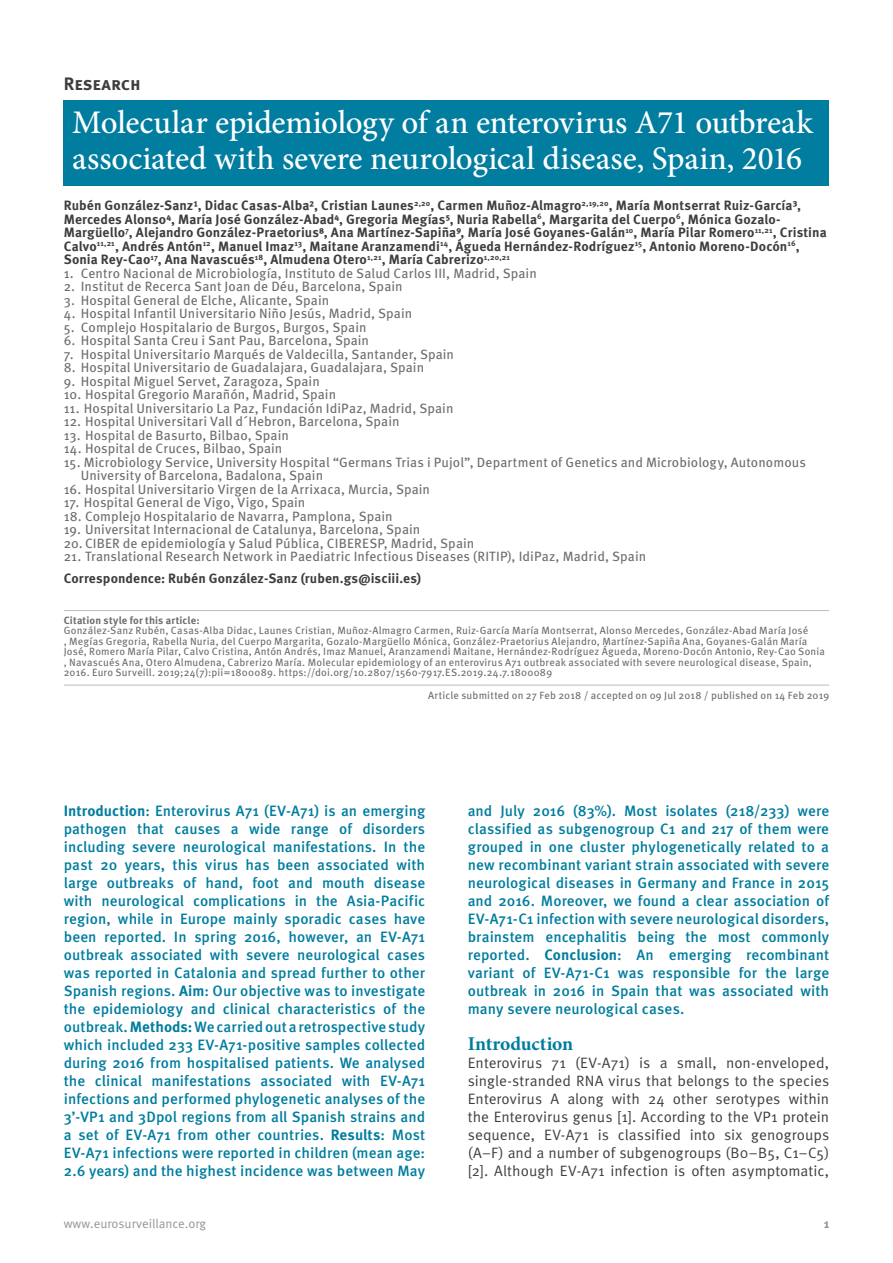
<style>
.page{position:relative;width:893px;height:1263px;background:#fff}
.page>*{position:absolute;margin:0;border:0;box-sizing:border-box;transform-origin:0 0}
.t1{font:500 33px/36px "Minion Pro";letter-spacing:-.01em;color:#fff}
.t2{font:700 19.5px "Minion Pro";letter-spacing:-.005em;color:#007d9f}
.t3{font:700 18px "Meta Pro";letter-spacing:-.005em;color:#3e3e3f}
.t4{font:500 15px/18px "Meta Pro";letter-spacing:.005em;color:#007d9f;text-align:justify}
.t5{font:15px/18px "Meta Pro";letter-spacing:.005em;color:#3e3e3f;text-align:justify}
.t6{font:13.5px/13.5px "Meta Pro";letter-spacing:.005em;color:#6c6d70}
.t7{font:700 13.5px/13.5px "Meta Pro";letter-spacing:.005em;color:#3e3e3f}
.t8{font:12.75px "Meta Pro";color:#939598}
.t9{font:700 12.75px "Meta Pro";color:#939598}
.t10{font:10.5px/10.5px "Meta Pro";letter-spacing:.02em;color:#6c6d70}
.t11{font:700 10.5px "Meta Pro";letter-spacing:.015em;color:#6c6d70}
.s1{font-weight:700}
</style>
<div class="page">
<hr style="left:64px;top:610px;width:765px;height:1px;background:#bcbdc0">
<hr style="left:64px;top:685px;width:765px;height:1px;background:#bcbdc0">
<div style="left:64px;top:100px;width:765px;height:86px;background:#007d9f"></div>
<p class="t3" style="left:64px;top:72px;width:79px">Research</p>
<h1 class="t1" style="left:72px;top:104px;width:742px">Molecular epidemiology of an enterovirus A71 outbreak associated with severe neurological disease, Spain, 2016</h1>
<p class="t7" style="left:64px;top:199px;width:764px">Rubén González-Sanz¹, Didac Casas-Alba², Cristian Launes<sup>2,20</sup>, Carmen Muñoz-Almagro<sup>2,19,20</sup>, María Montserrat Ruiz-García³, Mercedes Alonso⁴, María José González-Abad⁴, Gregoria Megías⁵, Nuria Rabella<sup>6</sup>, Margarita del Cuerpo<sup>6</sup>, Mónica Gozalo-Margüello<sup>7</sup>, Alejandro González-Praetorius⁸, Ana Martínez-Sapiña⁹, María José Goyanes-Galán<sup>10</sup>, María Pilar Romero<sup>11,21</sup>, Cristina Calvo<sup>11,21</sup>, Andrés Antón<sup>12</sup>, Manuel Imaz<sup>13</sup>, Maitane Aranzamendi<sup>14</sup>, Águeda Hernández-Rodríguez<sup>15</sup>, Antonio Moreno-Docón<sup>16</sup>, Sonia Rey-Cao<sup>17</sup>, Ana Navascués<sup>18</sup>, Almudena Otero<sup>1,21</sup>, María Cabrerizo<sup>1,20,21</sup></p>
<p class="t6" style="left:64px;top:267px;width:475px">1. Centro Nacional de Microbiología, Instituto de Salud Carlos III, Madrid, Spain</p>
<p class="t6" style="left:64px;top:280px;width:340px">2. Institut de Recerca Sant Joan de Déu, Barcelona, Spain</p>
<p class="t6" style="left:64px;top:294px;width:267px">3. Hospital General de Elche, Alicante, Spain</p>
<p class="t6" style="left:64px;top:307px;width:350px">4. Hospital Infantil Universitario Niño Jesús, Madrid, Spain</p>
<p class="t6" style="left:64px;top:321px;width:304px">5. Complejo Hospitalario de Burgos, Burgos, Spain</p>
<p class="t6" style="left:64px;top:334px;width:307px">6. Hospital Santa Creu i Sant Pau, Barcelona, Spain</p>
<p class="t6" style="left:64px;top:348px;width:392px">7. Hospital Universitario Marqués de Valdecilla, Santander, Spain</p>
<p class="t6" style="left:64px;top:361px;width:362px">8. Hospital Universitario de Guadalajara, Guadalajara, Spain</p>
<p class="t6" style="left:64px;top:375px;width:258px">9. Hospital Miguel Servet, Zaragoza, Spain</p>
<p class="t6" style="left:64px;top:388px;width:274px">10. Hospital Gregorio Marañón, Madrid, Spain</p>
<p class="t6" style="left:64px;top:402px;width:391px">11. Hospital Universitario La Paz, Fundación IdiPaz, Madrid, Spain</p>
<p class="t6" style="left:64px;top:415px;width:337px">12. Hospital Universitari Vall d´Hebron, Barcelona, Spain</p>
<p class="t6" style="left:64px;top:429px;width:227px">13. Hospital de Basurto, Bilbao, Spain</p>
<p class="t6" style="left:64px;top:442px;width:220px">14. Hospital de Cruces, Bilbao, Spain</p>
<p class="t6" style="left:81px;top:456px;width:727px;text-indent:-17px">15. Microbiology Service, University Hospital “Germans Trias i Pujol”, Department of Genetics and Microbiology, Autonomous<br>University of Barcelona, Badalona, Spain</p>
<p class="t6" style="left:64px;top:483px;width:368px">16. Hospital Universitario Virgen de la Arrixaca, Murcia, Spain</p>
<p class="t6" style="left:64px;top:496px;width:243px">17. Hospital General de Vigo, Vigo, Spain</p>
<p class="t6" style="left:64px;top:510px;width:330px">18. Complejo Hospitalario de Navarra, Pamplona, Spain</p>
<p class="t6" style="left:64px;top:523px;width:358px">19. Universitat Internacional de Catalunya, Barcelona, Spain</p>
<p class="t6" style="left:64px;top:537px;width:412px">20. CIBER de epidemiología y Salud Pública, CIBERESP, Madrid, Spain</p>
<p class="t6" style="left:64px;top:550px;width:584px">21. Translational Research Network in Paediatric Infectious Diseases (RITIP), IdiPaz, Madrid, Spain</p>
<p class="t7" style="left:64px;top:572px;width:359px">Correspondence: Rubén González-Sanz (ruben.gs@isciii.es)</p>
<p class="t11" style="left:64px;top:613px;width:137px">Citation style for this article:</p>
<p class="t10" style="left:64px;top:626px;width:763px">González-Sanz Rubén, Casas-Alba Didac, Launes Cristian, Muñoz-Almagro Carmen, Ruiz-García María Montserrat, Alonso Mercedes, González-Abad María José<br>, Megías Gregoria, Rabella Nuria, del Cuerpo Margarita, Gozalo-Margüello Mónica, González-Praetorius Alejandro, Martínez-Sapiña Ana, Goyanes-Galán María José, Romero María Pilar, Calvo Cristina, Antón Andrés, Imaz Manuel, Aranzamendi Maitane, Hernández-Rodríguez Águeda, Moreno-Docón Antonio, Rey-Cao Sonia , Navascués Ana, Otero Almudena, Cabrerizo María. Molecular epidemiology of an enterovirus A71 outbreak associated with severe neurological disease, Spain, 2016. Euro Surveill. 2019;24(7):pii=1800089. https://doi.org/10.2807/1560-7917.ES.2019.24.7.1800089</p>
<p class="t10" style="left:428px;top:691px;width:402px">Article submitted on 27 Feb 2018 / accepted on 09 Jul 2018 / published on 14 Feb 2019</p>
<p class="t4" style="left:64px;top:802px;width:363px"><span class="s1">Introduction</span>: Enterovirus A71 (EV-A71) is an emerging pathogen that causes a wide range of disorders including severe neurological manifestations. In the past 20 years, this virus has been associated with large outbreaks of hand, foot and mouth disease with neurological complications in the Asia-Pacific region, while in Europe mainly sporadic cases have been reported. In spring 2016, however, an EV-A71 outbreak associated with severe neurological cases was reported in Catalonia and spread further to other Spanish regions. <span class="s1">Aim</span>: Our objective was to investigate the epidemiology and clinical characteristics of the outbreak. <span class="s1">Methods:</span> We carried out a retrospective study which included 233 EV-A71-positive samples collected during 2016 from hospitalised patients. We analysed the clinical manifestations associated with EV-A71 infections and performed phylogenetic analyses of the 3’-VP1 and 3Dpol regions from all Spanish strains and a set of EV-A71 from other countries. <span class="s1">Results</span>: Most EV-A71 infections were reported in children (mean age:<br>2.6 years) and the highest incidence was between May</p>
<p class="t4" style="left:468px;top:802px;width:363px">and July 2016 (83%). Most isolates (218/233) were classified as subgenogroup C1 and 217 of them were grouped in one cluster phylogenetically related to a new recombinant variant strain associated with severe neurological diseases in Germany and France in 2015 and 2016. Moreover, we found a clear association of EV-A71-C1 infection with severe neurological disorders, brainstem encephalitis being the most commonly reported. <span class="s1">Conclusion</span>: An emerging recombinant variant of EV-A71-C1 was responsible for the large outbreak in 2016 in Spain that was associated with many severe neurological cases.</p>
<h2 class="t2" style="left:468px;top:1030px;width:107px">Introduction</h2>
<p class="t5" style="left:468px;top:1054px;width:363px">Enterovirus 71 (EV-A71) is a small, non-enveloped, single-stranded RNA virus that belongs to the species Enterovirus A along with 24 other serotypes within the Enterovirus genus [1]. According to the VP1 protein sequence, EV-A71 is classified into six genogroups (A–F) and a number of subgenogroups (B0–B5, C1–C5) [2]. Although EV-A71 infection is often asymptomatic,</p>
<p class="t8" style="left:64px;top:1215px;width:144px">www.eurosurveillance.org</p>
<p class="t9" style="left:824px;top:1215px;width:7px">1</p>
</div>
